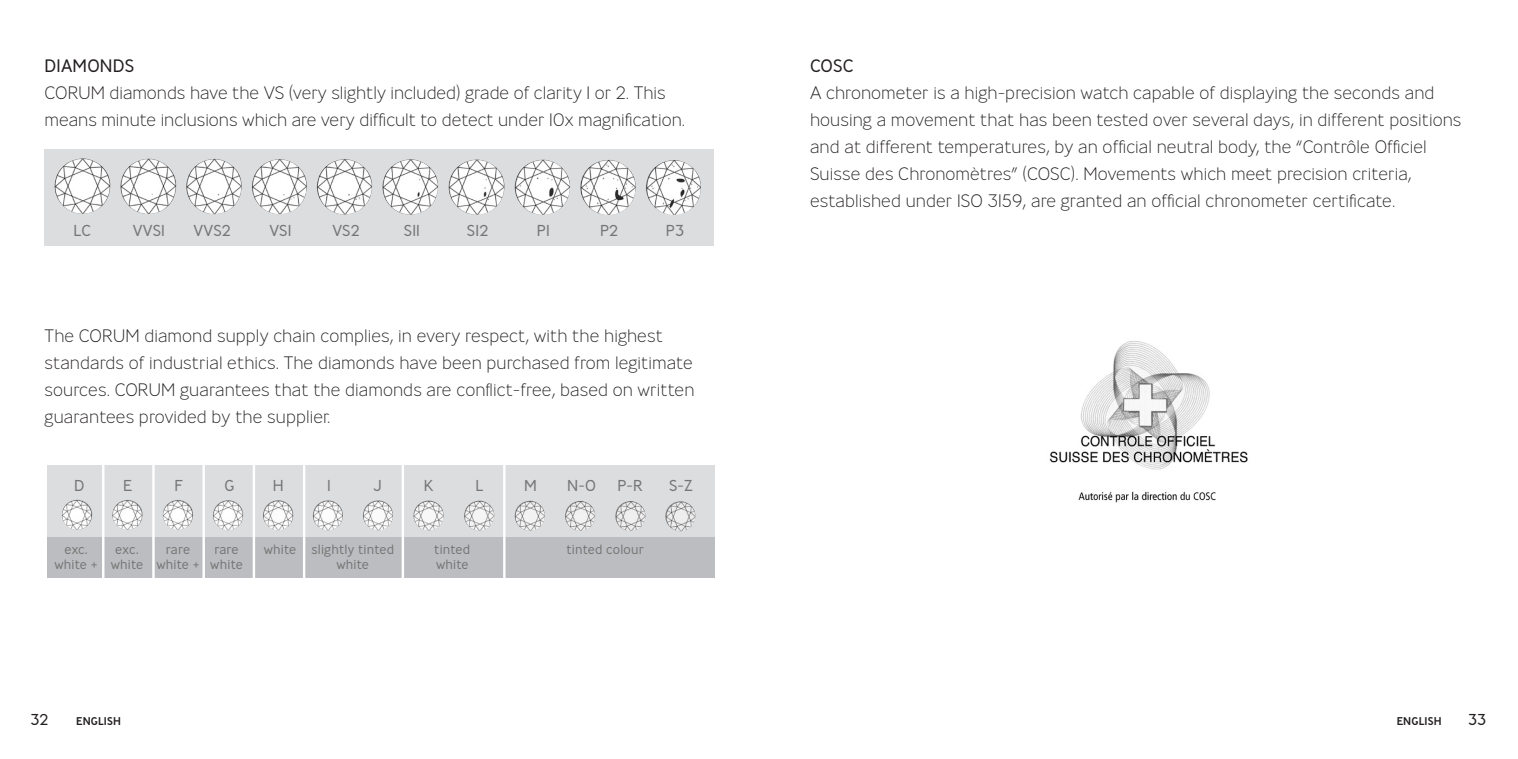
<style>
.page{position:relative;width:1518px;height:759px;background:#fff}
.page>*{position:absolute;margin:0;border:0;box-sizing:border-box;transform-origin:0 0}
.txt_de_base{font:200 18px/27px "Ministry";color:#231f20}
.sous_titre{font:300 18px "Ministry";color:#231f20}
.t1{font:300 15.75px "Ministry";letter-spacing:.005em;color:#767575}
.t2{font:300 15.75px "Ministry";color:#231f20}
.t3{font:300 13.28px "Ministry";letter-spacing:.005em;color:#767575}
.t4{font:500 11.25px "Ministry";color:#231f20}
</style>
<div class="page">
<div style="left:45px;top:150px;width:669px;height:96px;background:#dcdddf"></div>
<img style="left:54px;top:158px;width:647px;height:57px">
<div style="left:47px;top:506px;width:667px;height:72px;background:#bcbdc0"></div>
<div style="left:47px;top:466px;width:667px;height:71px;background:#dcdddf"></div>
<hr style="left:102px;top:459px;width:2px;height:138px;background:#fff">
<hr style="left:152px;top:459px;width:3px;height:138px;background:#fff">
<hr style="left:202px;top:459px;width:3px;height:138px;background:#fff">
<hr style="left:253px;top:459px;width:2px;height:138px;background:#fff">
<hr style="left:303px;top:459px;width:2px;height:138px;background:#fff">
<hr style="left:402px;top:459px;width:2px;height:138px;background:#fff">
<hr style="left:503px;top:459px;width:3px;height:138px;background:#fff">
<img style="left:62px;top:500px;width:633px;height:31px">
<img style="left:1049px;top:341px;width:199px;height:129px">
<img style="left:1078px;top:491px;width:138px;height:12px">
<p class="sous_titre" style="left:45px;top:54px;width:91px">DIAMONDS</p>
<p class="txt_de_base" style="left:45px;top:79px;width:642px">CORUM diamonds have the VS (very slightly included) grade of clarity 1 or 2. This means minute inclusions which are very difficult to detect under 10x magnification.</p>
<p class="t1" style="left:74px;top:221px;width:19px">LC</p>
<p class="t1" style="left:133px;top:221px;width:34px">VVS1</p>
<p class="t1" style="left:194px;top:221px;width:39px">VVS2</p>
<p class="t1" style="left:269px;top:221px;width:24px">VS1</p>
<p class="t1" style="left:333px;top:221px;width:29px">VS2</p>
<p class="t1" style="left:404px;top:221px;width:18px">SI1</p>
<p class="t1" style="left:467px;top:221px;width:23px">SI2</p>
<p class="t1" style="left:537px;top:221px;width:15px">P1</p>
<p class="t1" style="left:600px;top:221px;width:20px">P2</p>
<p class="t1" style="left:666px;top:221px;width:20px">P3</p>
<p class="txt_de_base" style="left:45px;top:322px;width:651px">The CORUM diamond supply chain complies, in every respect, with the highest standards of industrial ethics. The diamonds have been purchased from legitimate sources. CORUM guarantees that the diamonds are conflict-free, based on written guarantees provided by the supplier.</p>
<p class="t1" style="left:74px;top:476px;width:12px">D</p>
<p class="t1" style="left:123px;top:476px;width:11px">E</p>
<p class="t1" style="left:174px;top:476px;width:10px">F</p>
<p class="t1" style="left:225px;top:476px;width:12px">G</p>
<p class="t1" style="left:273px;top:476px;width:13px">H</p>
<p class="t1" style="left:327px;top:476px;width:5px">I</p>
<p class="t1" style="left:373px;top:476px;width:10px">J</p>
<p class="t1" style="left:424px;top:476px;width:11px">K</p>
<p class="t1" style="left:476px;top:476px;width:10px">L</p>
<p class="t1" style="left:524px;top:476px;width:14px">M</p>
<p class="t1" style="left:567px;top:476px;width:31px">N-O</p>
<p class="t1" style="left:617px;top:476px;width:27px">P-R</p>
<p class="t1" style="left:669px;top:476px;width:26px">S-Z</p>
<p class="t3" style="left:64px;top:542px;width:25px">exc.</p>
<p class="t3" style="left:115px;top:542px;width:25px">exc.</p>
<p class="t3" style="left:166px;top:542px;width:26px">rare</p>
<p class="t3" style="left:214px;top:542px;width:26px">rare</p>
<p class="t3" style="left:264px;top:542px;width:132px">white slightly tinted</p>
<p class="t3" style="left:434px;top:542px;width:38px">tinted</p>
<p class="t3" style="left:566px;top:542px;width:79px">tinted colour</p>
<p class="t3" style="left:55px;top:556px;width:190px">white + white white + white</p>
<p class="t3" style="left:337px;top:556px;width:34px">white</p>
<p class="t3" style="left:436px;top:556px;width:34px">white</p>
<p class="sous_titre" style="left:810px;top:54px;width:45px">COSC</p>
<p class="txt_de_base" style="left:810px;top:79px;width:653px">A chronometer is a high-precision watch capable of displaying the seconds and housing a movement that has been tested over several days, in different positions and at different temperatures, by an official neutral body, the “Contrôle Officiel Suisse des Chronomètres” (COSC). Movements which meet precision criteria, established under ISO 3159, are granted an official chronometer certificate.</p>
<p class="t2" style="left:31px;top:710px;width:19px">32</p>
<p class="t4" style="left:76px;top:714px;width:47px">ENGLISH</p>
<p class="t4" style="left:1397px;top:714px;width:47px">ENGLISH</p>
<p class="t2" style="left:1468px;top:710px;width:20px">33</p>
</div>
